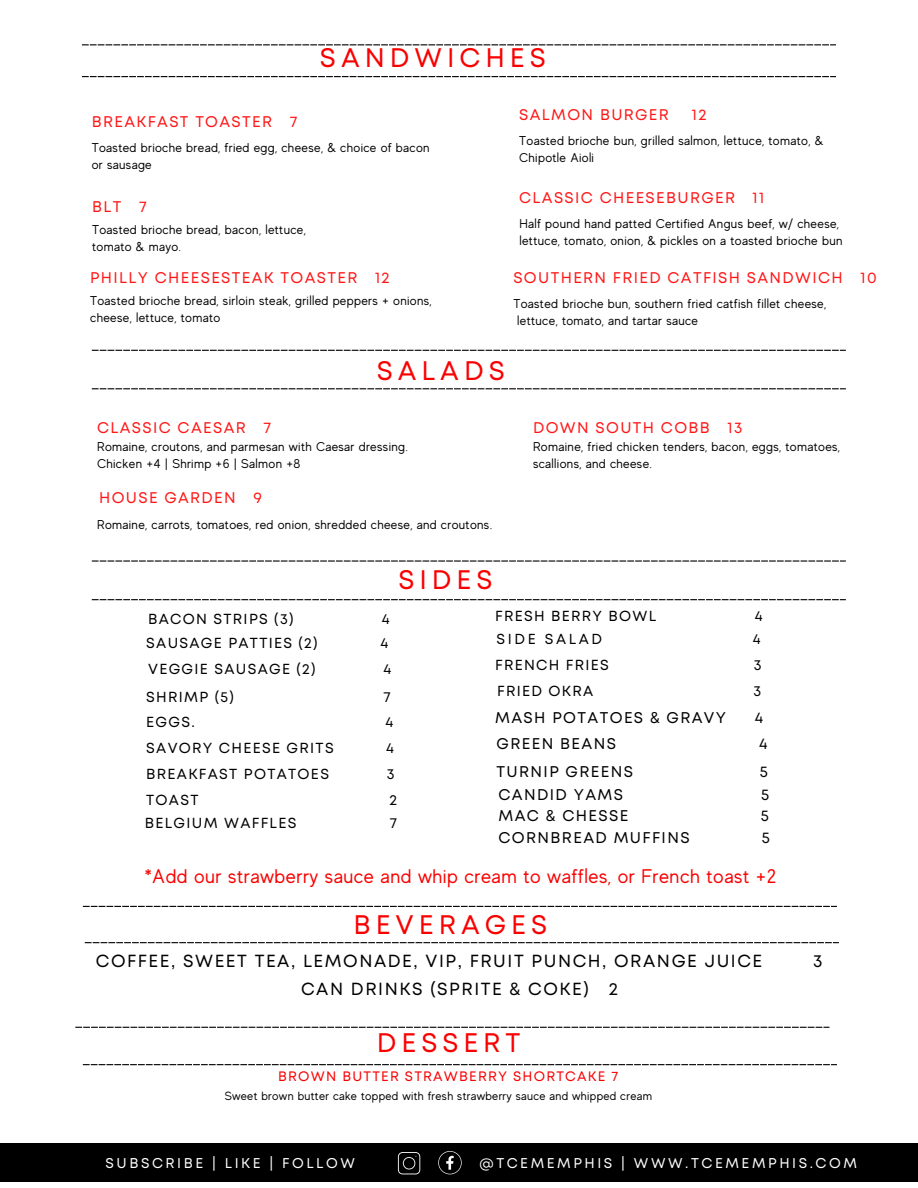
<style>
.page{position:relative;width:918px;height:1188px;background:#fff}
.page>*{position:absolute;margin:0;border:0;box-sizing:border-box;transform-origin:0 0}
.t1{font:26.85px "Mont";letter-spacing:.185em;color:#fa0000}
.t2{font:19.65px "MADE Evolve Sans";letter-spacing:.025em;color:#fa0000}
.t3{font:17.55px "Mont";letter-spacing:.09em;color:#000}
.t4{font:15.45px "Mont";letter-spacing:.09em;color:#ff1616}
.t5{font:15.45px "Mont";letter-spacing:.09em;color:#000}
.t6{font:14.55px "Mont";letter-spacing:.09em;color:#000}
.t7{font:14.55px "Mont";letter-spacing:.18em;color:#000}
.t8{font:14.1px "Mont";letter-spacing:.18em;color:#fffefe}
.t9{font:13.65px "Mont";letter-spacing:.09em;color:#fa0000}
.t10{font:12.75px/17px "MADE Evolve Sans";letter-spacing:.025em;color:#000}
.t11{font:11.85px "MADE Evolve Sans";letter-spacing:.025em;color:#000}
</style>
<div class="page">
<svg style="left:92px;top:350px;width:754px;height:1px"></svg>
<svg style="left:92px;top:388px;width:754px;height:1px"></svg>
<svg style="left:82px;top:44px;width:754px;height:1px"></svg>
<svg style="left:82px;top:76px;width:754px;height:1px"></svg>
<svg style="left:92px;top:560px;width:754px;height:2px;background:#838383"></svg>
<svg style="left:92px;top:599px;width:754px;height:1px"></svg>
<svg style="left:83px;top:906px;width:754px;height:1px"></svg>
<svg style="left:85px;top:942px;width:754px;height:1px"></svg>
<svg style="left:75px;top:1027px;width:754px;height:1px"></svg>
<svg style="left:83px;top:1064px;width:754px;height:1px"></svg>
<div style="left:0;top:1143px;width:918px;height:39px;background:#000"></div>
<svg style="left:438px;top:1151px;width:24px;height:23px"></svg>
<svg style="left:398px;top:1152px;width:22px;height:22px"></svg>
<h4 class="t1" style="left:320px;top:48px;width:227px">SANDWICHES</h4>
<h6 class="t4" style="left:92px;top:116px;width:207px">BREAKFAST TOASTER 7</h6>
<h4 class="t10" style="left:92px;top:140px;width:339px">Toasted brioche bread, fried egg, cheese, &amp; choice of bacon or sausage</h4>
<h6 class="t4" style="left:92px;top:201px;width:56px">BLT 7</h6>
<h4 class="t10" style="left:92px;top:222px;width:215px">Toasted brioche bread, bacon, lettuce, tomato &amp; mayo.</h4>
<h4 class="t4" style="left:90px;top:272px;width:301px">PHILLY CHEESESTEAK TOASTER 12</h4>
<h2 class="t10" style="left:90px;top:292px;width:343px">Toasted brioche bread, sirloin steak, grilled peppers + onions, cheese, lettuce, tomato</h2>
<h6 class="t4" style="left:519px;top:109px;width:151px">SALMON BURGER</h6>
<h6 class="t4" style="left:692px;top:109px;width:16px">12</h6>
<h4 class="t10" style="left:519px;top:132px;width:306px">Toasted brioche bun, grilled salmon, lettuce, tomato, &amp;<br>Chipotle Aioli</h4>
<h6 class="t4" style="left:519px;top:192px;width:247px">CLASSIC CHEESEBURGER 11</h6>
<h4 class="t10" style="left:519px;top:215px;width:325px">Half pound hand patted Certified Angus beef, w/ cheese, lettuce, tomato, onion, &amp; pickles on a toasted brioche bun</h4>
<h6 class="t4" style="left:513px;top:272px;width:365px">SOUTHERN FRIED CATFISH SANDWICH 10</h6>
<h4 class="t10" style="left:517px;top:295px;width:310px;text-indent:-4px">Toasted brioche bun, southern fried catfish fillet cheese, lettuce, tomato, and tartar sauce</h4>
<h1 class="t1" style="left:377px;top:360px;width:129px">SALADS</h1>
<h4 class="t4" style="left:97px;top:422px;width:176px">CLASSIC CAESAR 7</h4>
<h6 class="t10" style="left:97px;top:438px;width:312px">Romaine, croutons, and parmesan with Caesar dressing.<br>Chicken +4 | Shrimp +6 | Salmon +8</h6>
<h6 class="t4" style="left:99px;top:492px;width:164px">HOUSE GARDEN 9</h6>
<h1 class="t10" style="left:97px;top:517px;width:397px">Romaine, carrots, tomatoes, red onion, shredded cheese, and croutons.</h1>
<h4 class="t1" style="left:398px;top:570px;width:96px">SIDES</h4>
<h4 class="t4" style="left:533px;top:422px;width:211px">DOWN SOUTH COBB 13</h4>
<h6 class="t10" style="left:533px;top:438px;width:309px">Romaine, fried chicken tenders, bacon, eggs, tomatoes, scallions, and cheese.</h6>
<h6 class="t6" style="left:148px;top:613px;width:147px">BACON STRIPS (3)</h6>
<h6 class="t6" style="left:382px;top:613px;width:9px">4</h6>
<h1 class="t6" style="left:146px;top:638px;width:173px">SAUSAGE PATTIES (2)</h1>
<h1 class="t6" style="left:380px;top:638px;width:9px">4</h1>
<h4 class="t6" style="left:148px;top:664px;width:169px">VEGGIE SAUSAGE (2)</h4>
<h4 class="t6" style="left:383px;top:664px;width:9px">4</h4>
<h4 class="t6" style="left:146px;top:691px;width:89px">SHRIMP (5)</h4>
<h4 class="t6" style="left:384px;top:691px;width:9px">7</h4>
<h4 class="t6" style="left:146px;top:717px;width:50px">EGGS.</h4>
<h4 class="t6" style="left:386px;top:717px;width:9px">4</h4>
<h4 class="t6" style="left:146px;top:743px;width:189px">SAVORY CHEESE GRITS</h4>
<h4 class="t6" style="left:386px;top:743px;width:9px">4</h4>
<h4 class="t6" style="left:146px;top:769px;width:184px">BREAKFAST POTATOES</h4>
<h4 class="t6" style="left:387px;top:769px;width:9px">3</h4>
<h4 class="t6" style="left:146px;top:794px;width:54px">TOAST</h4>
<h4 class="t6" style="left:389px;top:794px;width:9px">2</h4>
<h4 class="t6" style="left:145px;top:817px;width:153px">BELGIUM WAFFLES</h4>
<h4 class="t6" style="left:390px;top:817px;width:9px">7</h4>
<h4 class="t6" style="left:495px;top:610px;width:163px">FRESH BERRY BOWL</h4>
<h4 class="t6" style="left:755px;top:610px;width:9px">4</h4>
<h4 class="t7" style="left:497px;top:633px;width:107px">SIDE SALAD</h4>
<h4 class="t6" style="left:753px;top:633px;width:9px">4</h4>
<h4 class="t6" style="left:495px;top:659px;width:115px">FRENCH FRIES</h4>
<h4 class="t6" style="left:754px;top:659px;width:9px">3</h4>
<h4 class="t6" style="left:497px;top:685px;width:98px">FRIED OKRA</h4>
<h4 class="t6" style="left:753px;top:685px;width:9px">3</h4>
<h5 class="t5" style="left:495px;top:711px;width:232px">MASH POTATOES &amp; GRAVY</h5>
<h5 class="t5" style="left:755px;top:711px;width:10px">4</h5>
<p class="t5" style="left:497px;top:737px;width:121px">GREEN BEANS</p>
<p class="t5" style="left:759px;top:737px;width:10px">4</p>
<h4 class="t5" style="left:497px;top:766px;width:138px">TURNIP GREENS</h4>
<h4 class="t5" style="left:760px;top:766px;width:10px">5</h4>
<h3 class="t5" style="left:499px;top:788px;width:126px">CANDID YAMS</h3>
<h3 class="t5" style="left:761px;top:788px;width:10px">5</h3>
<h1 class="t5" style="left:499px;top:810px;width:131px">MAC &amp; CHESSE</h1>
<h1 class="t5" style="left:761px;top:810px;width:10px">5</h1>
<p class="t5" style="left:499px;top:832px;width:193px">CORNBREAD MUFFINS</p>
<p class="t5" style="left:762px;top:832px;width:10px">5</p>
<h1 class="t2" style="left:145px;top:865px;width:633px">*Add our strawberry sauce and whip cream to waffles, or French toast +2</h1>
<h4 class="t1" style="left:353px;top:914px;width:195px">BEVERAGES</h4>
<h4 class="t3" style="left:96px;top:954px;width:668px">COFFEE, SWEET TEA, LEMONADE, VIP, FRUIT PUNCH, ORANGE JUICE</h4>
<h4 class="t3" style="left:813px;top:954px;width:11px">3</h4>
<h3 class="t3" style="left:301px;top:983px;width:318px">CAN DRINKS (SPRITE &amp; COKE) 2</h3>
<h4 class="t1" style="left:377px;top:1033px;width:145px">DESSERT</h4>
<h4 class="t9" style="left:278px;top:1071px;width:342px">BROWN BUTTER STRAWBERRY SHORTCAKE 7</h4>
<h4 class="t11" style="left:225px;top:1090px;width:429px">Sweet brown butter cake topped with fresh strawberry sauce and whipped cream</h4>
<h4 class="t8" style="left:106px;top:1157px;width:251px">SUBSCRIBE | LIKE | FOLLOW</h4>
<h4 class="t8" style="left:479px;top:1157px;width:379px">@TCEMEMPHIS | WWW.TCEMEMPHIS.COM</h4>
</div>
